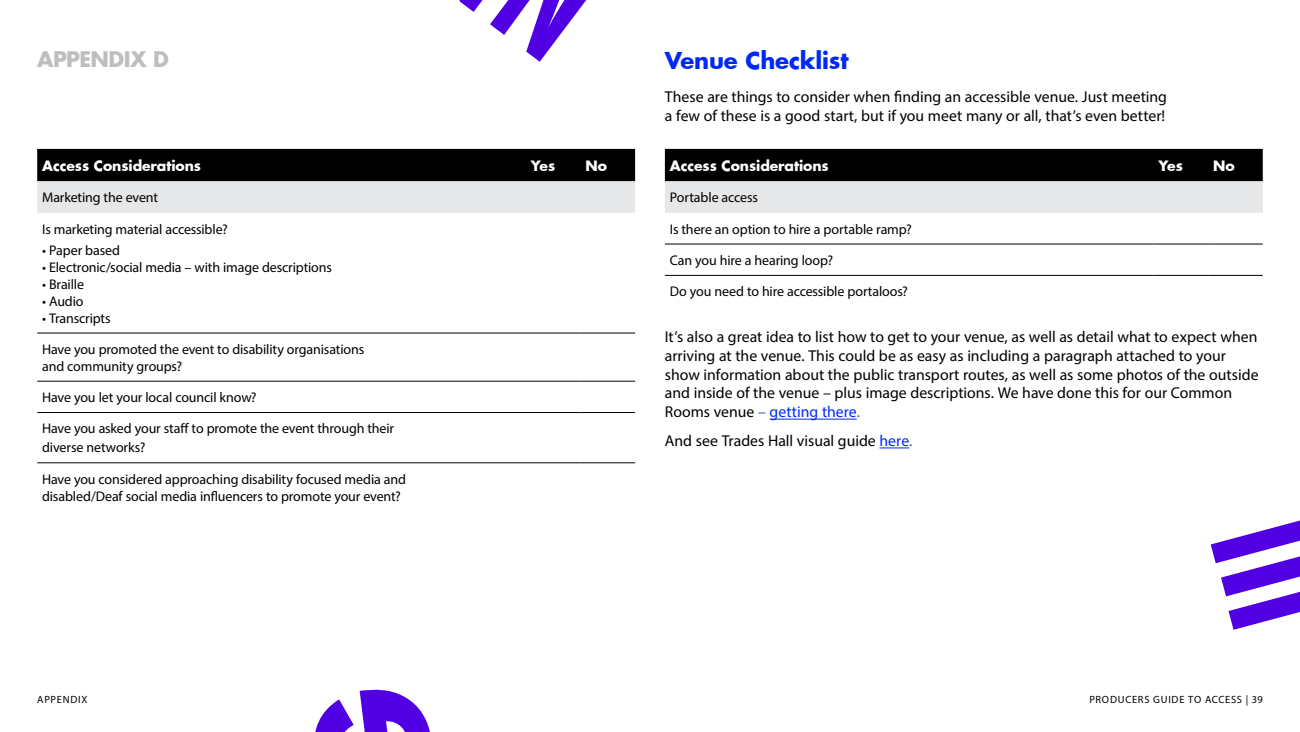
<style>
.page{position:relative;width:1300px;height:732px;background:#fff}
.page>*{position:absolute;margin:0;border:0;box-sizing:border-box;transform-origin:0 0}
.t1{font:700 22.75px "Futura";letter-spacing:-.005em;color:#0029f6}
.t2{font:700 21px "Futura";letter-spacing:-.025em;color:#bcbec0}
.t3{font:15.75px/18.9px "Myriad Pro";color:#000}
.t4{font:14px/16.8px "Myriad Pro";letter-spacing:-.01em;color:#000}
.t5{font:700 14px "Futura";letter-spacing:-.005em;color:#fff}
.t6{font:10.5px "Myriad Pro";letter-spacing:.065em;color:#000}
.s1{color:#3b54a5}
.s2{color:#0029f6}
</style>
<div class="page">
<hr style="left:769px;top:419px;width:88px;height:1px;background:#0029f6">
<hr style="left:879px;top:448px;width:30px;height:1px;background:#0029f6">
<svg style="left:37px;top:149px;width:598px;height:64px;background:#727373"></svg>
<hr style="left:37px;top:333px;width:489px;height:1px;background:#000">
<hr style="left:526px;top:333px;width:54px;height:1px;background:#000">
<hr style="left:580px;top:333px;width:55px;height:1px;background:#000">
<hr style="left:37px;top:381px;width:489px;height:1px;background:#000">
<hr style="left:526px;top:381px;width:54px;height:1px;background:#000">
<hr style="left:580px;top:381px;width:55px;height:1px;background:#000">
<hr style="left:37px;top:412px;width:489px;height:1px;background:#000">
<hr style="left:526px;top:412px;width:54px;height:1px;background:#000">
<hr style="left:580px;top:412px;width:55px;height:1px;background:#000">
<hr style="left:37px;top:462px;width:489px;height:1px;background:#000">
<hr style="left:526px;top:462px;width:54px;height:1px;background:#000">
<hr style="left:580px;top:462px;width:55px;height:1px;background:#000">
<svg style="left:665px;top:149px;width:597px;height:64px;background:#727373"></svg>
<hr style="left:665px;top:244px;width:488px;height:1px;background:#000">
<hr style="left:1153px;top:244px;width:55px;height:1px;background:#000">
<hr style="left:1208px;top:244px;width:54px;height:1px;background:#000">
<hr style="left:665px;top:275px;width:488px;height:1px;background:#000">
<hr style="left:1153px;top:275px;width:55px;height:1px;background:#000">
<hr style="left:1208px;top:275px;width:54px;height:1px;background:#000">
<svg style="left:1210px;top:520px;width:90px;height:110px"></svg>
<svg style="left:459px;top:0;width:23px;height:12px"></svg>
<svg style="left:490px;top:0;width:96px;height:62px"></svg>
<svg style="left:315px;top:689px;width:115px;height:43px"></svg>
<h2 class="t2" style="left:37px;top:45px;width:133px">APPENDIX D</h2>
<h1 class="t1" style="left:665px;top:44px;width:185px">Venue Checklist</h1>
<p class="t3" style="left:665px;top:87px;width:504px">These are things to consider when finding an accessible venue. Just meeting a few of these is a good start, but if you meet many or all, that’s even better!</p>
<p class="t5" style="left:42px;top:156px;width:160px">Access Considerations</p>
<p class="t5" style="left:531px;top:156px;width:26px">Yes</p>
<p class="t5" style="left:585px;top:156px;width:23px">No</p>
<p class="t4" style="left:42px;top:189px;width:117px">Marketing the event</p>
<p class="t4" style="left:42px;top:220px;width:187px">Is marketing material accessible?</p>
<p class="t4" style="left:42px;top:242px;width:79px">• Paper based</p>
<p class="t4" style="left:42px;top:259px;width:291px">• Electronic/social media – with image descriptions</p>
<p class="t4" style="left:42px;top:276px;width:43px">• Braille</p>
<p class="t4" style="left:42px;top:292px;width:43px">• Audio</p>
<p class="t4" style="left:42px;top:309px;width:70px">• Transcripts</p>
<p class="t4" style="left:42px;top:340px;width:323px">Have you promoted the event to disability organisations and community groups?</p>
<p class="t4" style="left:42px;top:389px;width:216px">Have you let your local council know?</p>
<p class="t4" style="left:42px;top:419px;width:353px;line-height:18.9px">Have you asked your staff to promote the event through their diverse networks?</p>
<p class="t4" style="left:42px;top:470px;width:365px">Have you considered approaching disability focused media and disabled/Deaf social media influencers to promote your event?</p>
<p class="t5" style="left:670px;top:156px;width:160px">Access Considerations</p>
<p class="t5" style="left:1158px;top:156px;width:26px">Yes</p>
<p class="t5" style="left:1213px;top:156px;width:23px">No</p>
<p class="t4" style="left:670px;top:189px;width:90px">Portable access</p>
<p class="t4" style="left:670px;top:220px;width:243px">Is there an option to hire a portable ramp?</p>
<p class="t4" style="left:670px;top:252px;width:165px">Can you hire a hearing loop?</p>
<p class="t4" style="left:670px;top:283px;width:240px">Do you need to hire accessible portaloos?</p>
<p class="t3" style="left:665px;top:327px;width:595px">It’s also a great idea to list how to get to your venue, as well as detail what to expect when arriving at the venue. This could be as easy as including a paragraph attached to your show information about the public transport routes, as well as some photos of the outside and inside of the venue – plus image descriptions. We have done this for our Common Rooms venue <span class="s1">–</span> <span class="s2">getting there</span><span class="s1">.</span></p>
<p class="t3" style="left:665px;top:431px;width:249px">And see Trades Hall visual guide <span class="s2">here</span><span class="s1">.</span></p>
<p class="t6" style="left:37px;top:692px;width:52px">APPENDIX</p>
<p class="t6" style="left:1089px;top:692px;width:175px">PRODUCERS GUIDE TO ACCESS | 39</p>
</div>
